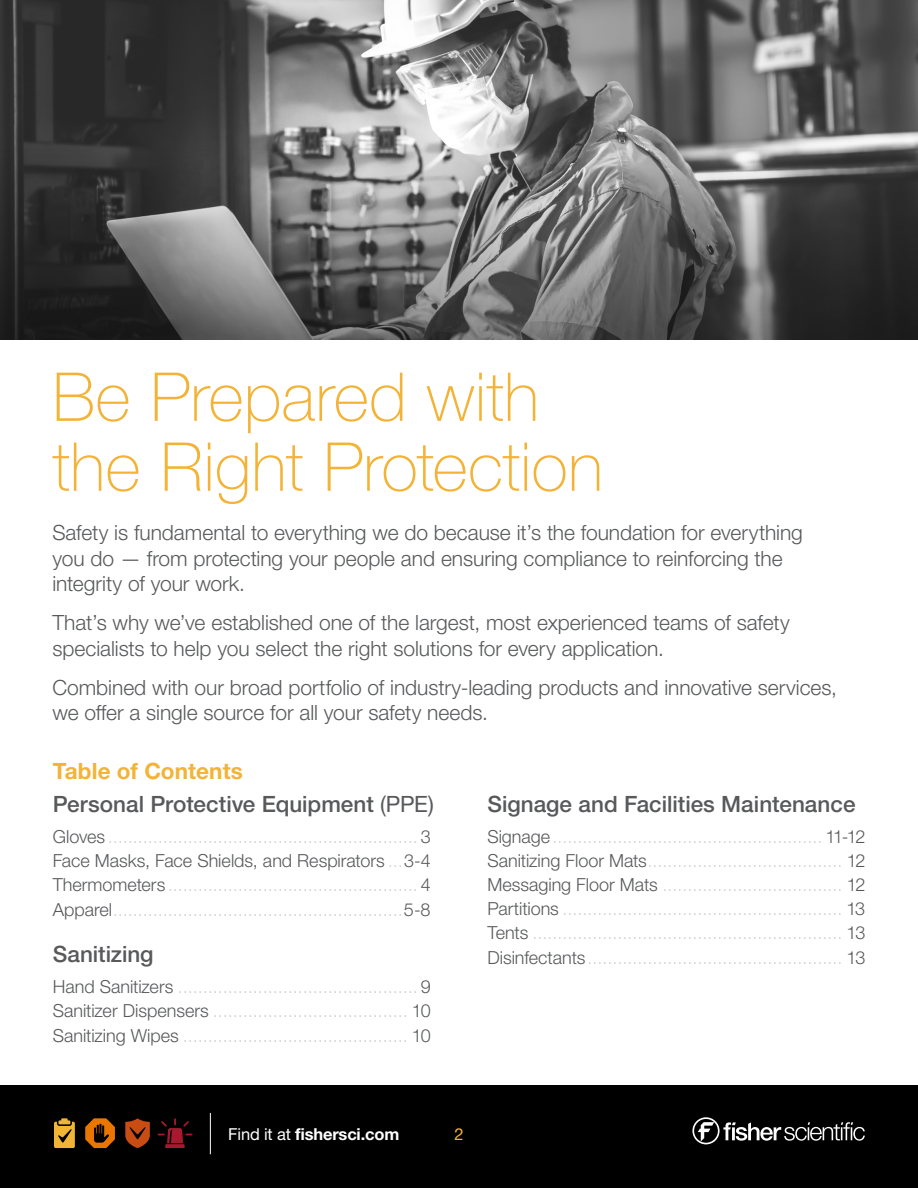
<style>
.page{position:relative;width:918px;height:1188px;background:#fff}
.page>*{position:absolute;margin:0;border:0;box-sizing:border-box;transform-origin:0 0}
.t1{font:100 67.5px/69.9px "Helvetica Neue LTW1 G";color:#f3b336}
.t2{font:500 22.5px "Helvetica Neue LTW1 G";color:#58595b}
.t3{font:700 22.5px "Helvetica Neue LTW1 G";letter-spacing:.005em;color:#f3b336}
.t4{font:300 21px/25.5px "Helvetica Neue LTW1 G";letter-spacing:-.005em;color:#58595b}
.t5{font:100 18px/24.3px "Helvetica Neue LTW1 G";color:#bcbec0;text-align:justify}
.t6{font:700 16.5px "Helvetica Neue LTW1 G";letter-spacing:-.01em;color:#fff}
.t7{font:16.5px "Helvetica Neue LTW1 G";color:#f3b336}
.s1{font-weight:400}
.s2{font-weight:300;color:#58595b}
</style>
<div class="page">
<div style="left:1px;top:1085px;width:917px;height:102px;background:#000"></div>
<svg style="left:692px;top:1117px;width:173px;height:27px"></svg>
<svg style="left:54px;top:1118px;width:21px;height:30px"></svg>
<svg style="left:85px;top:1118px;width:30px;height:30px"></svg>
<svg style="left:125px;top:1118px;width:25px;height:30px"></svg>
<svg style="left:158px;top:1118px;width:35px;height:30px"></svg>
<hr style="left:210px;top:1113px;width:1px;height:41px;background:#fff">
<img style="left:0;top:0;width:918px;height:108px">
<svg style="left:0;top:108px;width:918px;height:232px;background:#626262"></svg>
<h1 class="t1" style="left:52px;top:362px;width:552px">Be Prepared with the Right Protection</h1>
<p class="t4" style="left:52px;top:520px;width:752px">Safety is fundamental to everything we do because it’s the foundation for everything you do — from protecting your people and ensuring compliance to reinforcing the integrity of your work.</p>
<p class="t4" style="left:52px;top:610px;width:739px">That’s why we’ve established one of the largest, most experienced teams of safety specialists to help you select the right solutions for every application.</p>
<p class="t4" style="left:52px;top:675px;width:786px">Combined with our broad portfolio of industry-leading products and innovative services, we offer a single source for all your safety needs.</p>
<p class="t3" style="left:53px;top:757px;width:192px">Table of Contents</p>
<p class="t2" style="left:53px;top:791px;width:383px">Personal Protective Equipment <span class="s1">(PPE)</span></p>
<p class="t5" style="left:53px;top:824px;width:379px"><span class="s2">Gloves</span> .............................................................. <span class="s2">3<br>Face Masks, Face Shields, and Respirators</span> ...<span class="s2">3-4<br>Thermometers</span> .................................................. <span class="s2">4<br>Apparel</span>..........................................................<span class="s2">5-8</span></p>
<p class="t2" style="left:53px;top:941px;width:102px">Sanitizing</p>
<p class="t5" style="left:53px;top:974px;width:380px;line-height:24.8px"><span class="s2">Hand Sanitizers</span> ................................................ <span class="s2">9<br>Sanitizer Dispensers</span> ....................................... <span class="s2">10<br>Sanitizing Wipes</span> ............................................. <span class="s2">10</span></p>
<p class="t2" style="left:487px;top:791px;width:370px">Signage and Facilities Maintenance</p>
<p class="t5" style="left:487px;top:824px;width:380px"><span class="s2">Signage</span>...................................................... <span class="s2">11-12<br>Sanitizing Floor Mats</span>....................................... <span class="s2">12<br>Messaging Floor Mats</span> .................................... <span class="s2">12<br>Partitions</span> ........................................................ <span class="s2">13<br>Tents</span> .............................................................. <span class="s2">13<br>Disinfectants</span>................................................... <span class="s2">13</span></p>
<p class="t6" style="left:228px;top:1124px;width:173px"><span class="s1">Find it at</span> fishersci.com</p>
<p class="t7" style="left:454px;top:1124px;width:11px">2</p>
</div>
